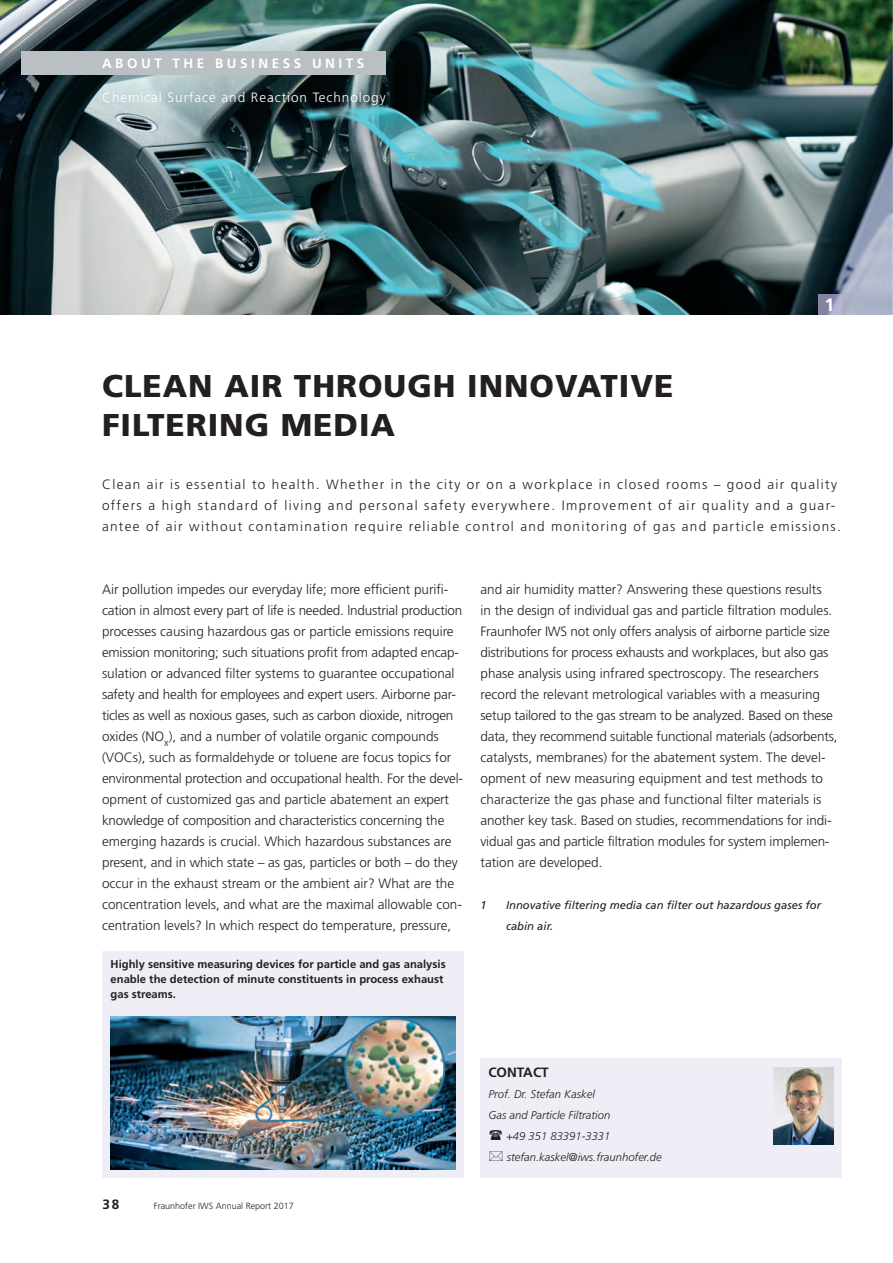
<style>
.page{position:relative;width:893px;height:1263px;background:#fff}
.page>*{position:absolute;margin:0;border:0;box-sizing:border-box;transform-origin:0 0}
.t1{font:900 31.5px/39px "Frutiger LT Com";letter-spacing:.03em;color:#231f20}
.t2{font:700 18px "Frutiger LT Com";color:#fff}
.t3{font:300 13.5px/21px "Frutiger LT Com";color:#231f20}
.t4{font:300 13.5px/21px "Frutiger LT Com";letter-spacing:.1em;color:#231f20}
.t5{font:300 13.5px "Frutiger LT Com";letter-spacing:.07em;color:#fff}
.t6{font:700 13.5px "Frutiger LT Com";letter-spacing:.26em;color:#fff}
.t7{font:700 13.5px "Frutiger LT Com";color:#231f20}
.t8{font:700 11.25px/15px "Frutiger LT Com";color:#231f20}
.t9{font:italic 300 11.25px "Frutiger LT Com";color:#231f20}
.t10{font:italic 11.25px/21px "Frutiger LT Com";color:#231f20}
.t11{font:300 9px "Frutiger LT Com";color:#231f20}
</style>
<div class="page">
<img style="left:0;top:0;width:893px;height:315px">
<div style="left:21px;top:51px;width:365px;height:23px;background:#babfc3"></div>
<div style="left:480px;top:1059px;width:362px;height:119px;background:#efeef6"></div>
<img style="left:774px;top:1068px;width:59px;height:76px">
<div style="left:102px;top:951px;width:361px;height:227px;background:#efeef6"></div>
<img style="left:111px;top:1016px;width:344px;height:153px">
<div style="left:818px;top:295px;width:24px;height:20px;background:#bbb7da;opacity:.7"></div>
<p class="t6" style="left:102px;top:55px;width:264px">ABOUT THE BUSINESS UNITS</p>
<p class="t5" style="left:102px;top:89px;width:285px">Chemical Surface and Reaction Technology</p>
<h1 class="t1" style="left:102px;top:366px;width:573px">CLEAN AIR THROUGH INNOVATIVE<br>FILTERING MEDIA</h1>
<h2 class="t2" style="left:824px;top:294px;width:12px">1</h2>
<p class="t4" style="left:102px;top:474px;width:740px">Clean air is essential to health. Whether in the city or on a workplace in closed rooms – good air quality offers a high standard of living and personal safety everywhere. Improvement of air quality and a guar&shy;antee of air without contamination require reliable control and monitoring of gas and particle emissions.</p>
<p class="t3" style="left:102px;top:579px;width:363px">Air pollution impedes our everyday life; more efficient purifi&shy;cation in almost every part of life is needed. lndustrial production processes causing hazardous gas or particle emissions require emission monitoring; such situations profit from adapted encap&shy;sulation or advanced filter systems to guarantee occupational safety and health for employees and expert users. Airborne par&shy;ticles as well as noxious gases, such as carbon dioxide, nitrogen oxides (NO<sub>x</sub>), and a number of volatile organic compounds (VOCs), such as formaldehyde or toluene are focus topics for environmental protection and occupational health. For the devel&shy;opment of customized gas and particle abatement an expert knowledge of composition and characteristics concerning the emerging hazards is crucial. Which hazardous substances are present, and in which state – as gas, particles or both – do they occur in the exhaust stream or the ambient air? What are the concentration levels, and what are the maximal allowable con&shy;centration levels? In which respect do temperature, pressure,</p>
<p class="t3" style="left:480px;top:579px;width:358px">and air humidity matter? Answering these questions results<br>in the design of individual gas and particle filtration modules.<br>Fraunhofer IWS not only offers analysis of airborne particle size distributions for process exhausts and workplaces, but also gas phase analysis using infrared spectroscopy. The researchers record the relevant metrological variables with a measuring setup tailored to the gas stream to be analyzed. Based on these data, they recommend suitable functional materials (adsorbents, catalysts, membranes) for the abatement system. The devel&shy;opment of new measuring equipment and test methods to characterize the gas phase and functional filter materials is another key task. Based on studies, recommendations for indi&shy;vidual gas and particle filtration modules for system implemen&shy;tation are developed.</p>
<p class="t10" style="left:480px;top:895px;width:8px">1</p>
<p class="t10" style="left:506px;top:895px;width:317px">Innovative filtering media can filter out hazardous gases for cabin air.</p>
<p class="t8" style="left:111px;top:957px;width:337px">Highly sensitive measuring devices for particle and gas analysis enable the detection of minute constituents in process exhaust gas streams.</p>
<p class="t7" style="left:102px;top:1196px;width:18px">38</p>
<p class="t11" style="left:154px;top:1200px;width:142px">Fraunhofer IWS Annual Report 2017</p>
<p class="t7" style="left:488px;top:1064px;width:62px">CONTACT</p>
<p class="t9" style="left:488px;top:1088px;width:108px">Prof. Dr. Stefan Kaskel</p>
<p class="t9" style="left:488px;top:1109px;width:123px">Gas and Particle Filtration</p>
<p class="t9" style="left:506px;top:1130px;width:106px">+49 351 83391-3331</p>
<p class="t9" style="left:507px;top:1151px;width:156px">stefan.kaskel@iws.fraunhofer.de</p>
</div>
